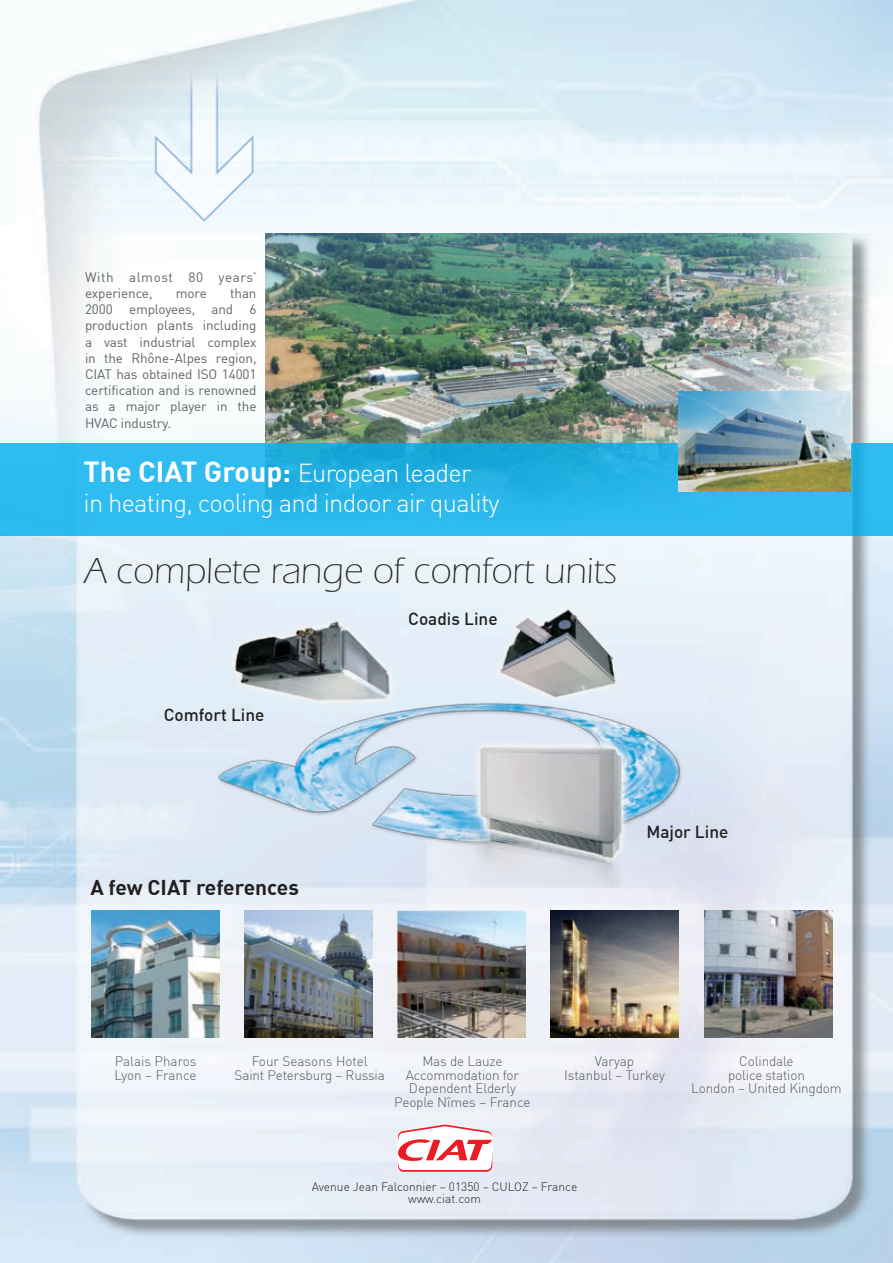
<style>
.page{position:relative;width:893px;height:1263px;background:#fff}
.page>*{position:absolute;margin:0;border:0;box-sizing:border-box;transform-origin:0 0}
.t1{font:300 37.5px "Itc Eras";color:#231f20}
.t2{font:300 25.5px/30.6px "DIN";letter-spacing:-.03em;color:#fff}
.t3{font:700 21px "DIN";color:#231f20}
.t4{font:500 17.25px "DIN";color:#231f20}
.t5{font:300 13.5px/13.5px "DIN";letter-spacing:-.01em;color:#58595b;text-align:center}
.t6{font:13.5px/16.2px "DIN";letter-spacing:-.01em;color:#636466;text-align:justify}
.t7{font:13.5px/16.2px "DIN";letter-spacing:.03em;color:#636466}
.t8{font:300 12px/12px "DIN";color:#231f20;text-align:center}
.s1{font-weight:700;font-size:28.5px}
</style>
<div class="page">
<img style="left:0;top:0;width:893px;height:1263px">
<svg style="left:396px;top:1124px;width:97px;height:48px"></svg>
<img style="left:153px;top:53px;width:102px;height:170px">
<img style="left:92px;top:910px;width:128px;height:128px">
<img style="left:245px;top:910px;width:128px;height:128px">
<img style="left:398px;top:910px;width:128px;height:128px">
<img style="left:551px;top:910px;width:128px;height:128px">
<img style="left:704px;top:910px;width:128px;height:128px">
<img style="left:265px;top:234px;width:628px;height:209px">
<svg style="left:0;top:443px;width:893px;height:93px;fill:#2dbbf0"></svg>
<img style="left:679px;top:391px;width:171px;height:100px">
<img style="left:217px;top:604px;width:466px;height:283px">
<p class="t7" style="left:85px;top:269px;width:173px">With almost 80 years’ experience,</p>
<p class="t6" style="left:85px;top:285px;width:173px;text-indent:145px">than 2000 employees, and 6 production plants including a vast industrial complex in the Rhône-Alpes region, CIAT has obtained ISO 14001 certification and is renowned as a major player in the HVAC industry.</p>
<p class="t6" style="left:176px;top:285px;width:32px">more</p>
<h2 class="t2" style="left:84px;top:457px;width:418px"><span class="s1">The Ciat Group:</span> European leader<br>in heating, cooling and indoor air quality</h2>
<h1 class="t1" style="left:85px;top:550px;width:533px">A complete range of comfort units</h1>
<p class="t4" style="left:164px;top:704px;width:102px">Comfort Line</p>
<h3 class="t3" style="left:90px;top:874px;width:210px">A few CIAT references</h3>
<p class="t4" style="left:408px;top:608px;width:91px">Coadis Line</p>
<p class="t4" style="left:646px;top:821px;width:84px">Major Line</p>
<p class="t5" style="left:115px;top:1054px;width:83px;text-align:left">Palais Pharos<br>Lyon – France</p>
<p class="t5" style="left:235px;top:1054px;width:152px">Four Seasons Hotel<br>Saint Petersburg – Russia</p>
<p class="t5" style="left:394px;top:1054px;width:138px">Mas de Lauze<br>Accommodation for<br>Dependent Elderly<br>People Nîmes – France</p>
<p class="t5" style="left:564px;top:1054px;width:102px">Varyap<br>Istanbul – Turkey</p>
<p class="t5" style="left:691px;top:1054px;width:152px">Colindale<br>police station<br>London – United Kingdom</p>
<p class="t8" style="left:312px;top:1180px;width:267px">Avenue Jean Falconnier – 01350 – CULOZ – France www.ciat.com</p>
</div>
